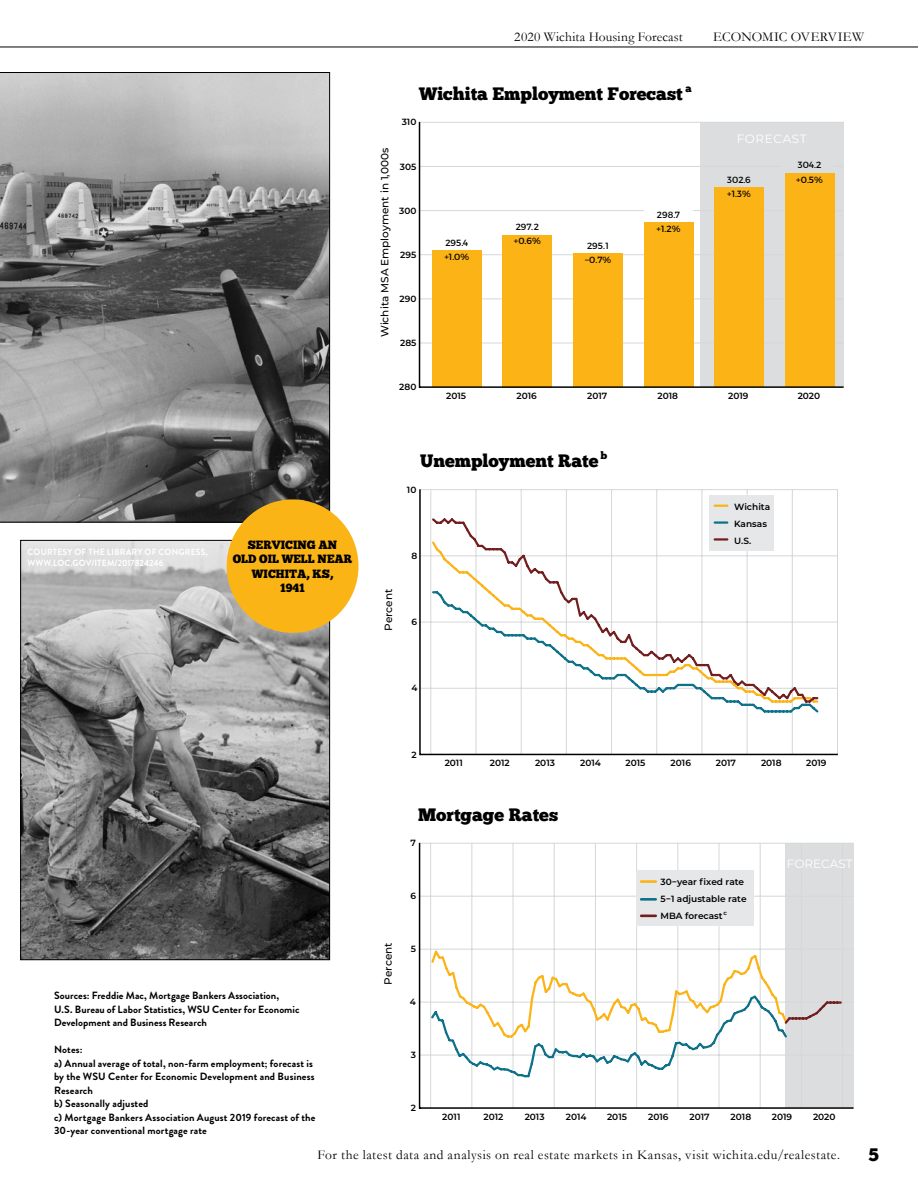
<style>
.page{position:relative;width:918px;height:1188px;background:#fff}
.page>*{position:absolute;margin:0;border:0;box-sizing:border-box;transform-origin:0 0}
.t1{font:18px "Chunk Five Ex";color:#000}
.t2{font:13.5px "Garamond";letter-spacing:.03em;color:#000}
.t3{font:13.5px "Garamond";letter-spacing:.01em;color:#000}
.t4{font:12px/14.4px "Chunk Five";color:#000;text-align:center;scale:.96 1}
.t5{font:12px "Montserrat";letter-spacing:.05em;color:#fff}
.t6{font:12px "Montserrat";color:#fff}
.t7{font:700 10.5px/13.5px "Brandon Grotesque";letter-spacing:.01em;color:#000}
.t8{font:500 10.5px "Montserrat";color:#000}
.t9{font:600 9px/17px "Montserrat";color:#000}
.t10{font:9px/14.2px "Montserrat";color:#000}
.t11{font:700 9px/10.8px "Brandon Grotesque";letter-spacing:.02em;color:#fff;scale:.96 1}
</style>
<div class="page">
<hr style="left:0;top:47px;width:918px;height:1px;background:#000">
<svg style="left:0;top:72px;width:330px;height:451px;background:#828282"></svg>
<img style="left:22px;top:542px;width:306px;height:416px">
<div style="left:701px;top:122px;width:143px;height:265px;background:#dcddde"></div>
<hr style="left:420px;top:210px;width:224px;height:1px;background:#d5d7d8">
<hr style="left:420px;top:122px;width:424px;height:1px;background:#d5d7d8">
<hr style="left:420px;top:166px;width:362px;height:1px;background:#d5d7d8">
<hr style="left:693px;top:210px;width:151px;height:1px;background:#d5d7d8">
<hr style="left:420px;top:254px;width:424px;height:1px;background:#d5d7d8">
<hr style="left:420px;top:298px;width:424px;height:1px;background:#d5d7d8">
<hr style="left:420px;top:343px;width:424px;height:1px;background:#d5d7d8">
<div style="left:432px;top:251px;width:49px;height:136px;background:#fcb316"></div>
<div style="left:503px;top:235px;width:49px;height:152px;background:#fcb316"></div>
<div style="left:573px;top:254px;width:50px;height:133px;background:#fcb316"></div>
<div style="left:644px;top:222px;width:49px;height:165px;background:#fcb316"></div>
<div style="left:785px;top:173px;width:49px;height:214px;background:#fcb316"></div>
<div style="left:714px;top:188px;width:50px;height:199px;background:#fcb316"></div>
<hr style="left:419px;top:122px;width:1px;height:266px;background:#000">
<hr style="left:420px;top:386px;width:424px;height:2px;background:#000">
<hr style="left:837px;top:490px;width:1px;height:265px;background:#d5d7d8">
<hr style="left:792px;top:490px;width:1px;height:265px;background:#d5d7d8">
<hr style="left:747px;top:490px;width:1px;height:265px;background:#d5d7d8">
<hr style="left:702px;top:490px;width:1px;height:265px;background:#d5d7d8">
<hr style="left:656px;top:490px;width:1px;height:265px;background:#d5d7d8">
<hr style="left:611px;top:490px;width:1px;height:265px;background:#d5d7d8">
<hr style="left:566px;top:490px;width:1px;height:265px;background:#d5d7d8">
<hr style="left:521px;top:490px;width:1px;height:265px;background:#d5d7d8">
<hr style="left:476px;top:490px;width:1px;height:265px;background:#d5d7d8">
<hr style="left:430px;top:490px;width:1px;height:265px;background:#d5d7d8">
<hr style="left:420px;top:489px;width:418px;height:1px;background:#d5d7d8">
<hr style="left:420px;top:555px;width:418px;height:1px;background:#d5d7d8">
<hr style="left:420px;top:622px;width:418px;height:1px;background:#d5d7d8">
<hr style="left:420px;top:688px;width:418px;height:1px;background:#d5d7d8">
<div style="left:710px;top:495px;width:64px;height:55px;background:#e6e7e8"></div>
<svg style="left:431px;top:705px;width:388px;height:10px"></svg>
<svg style="left:430px;top:516px;width:390px;height:189px"></svg>
<svg style="left:715px;top:505px;width:12px;height:2px"></svg>
<svg style="left:715px;top:521px;width:12px;height:3px"></svg>
<svg style="left:715px;top:538px;width:12px;height:3px"></svg>
<hr style="left:419px;top:489px;width:2px;height:266px;background:#000">
<hr style="left:420px;top:754px;width:418px;height:1px;background:#000">
<div style="left:785px;top:843px;width:69px;height:265px;background:#dcddde"></div>
<hr style="left:842px;top:843px;width:1px;height:265px;background:#d5d7d8">
<hr style="left:801px;top:843px;width:1px;height:265px;background:#d5d7d8">
<hr style="left:760px;top:843px;width:1px;height:265px;background:#d5d7d8">
<hr style="left:719px;top:843px;width:1px;height:265px;background:#d5d7d8">
<hr style="left:677px;top:843px;width:1px;height:265px;background:#d5d7d8">
<hr style="left:636px;top:843px;width:1px;height:265px;background:#d5d7d8">
<hr style="left:595px;top:843px;width:1px;height:265px;background:#d5d7d8">
<hr style="left:554px;top:843px;width:1px;height:265px;background:#d5d7d8">
<hr style="left:513px;top:843px;width:1px;height:265px;background:#d5d7d8">
<hr style="left:471px;top:843px;width:1px;height:265px;background:#d5d7d8">
<hr style="left:430px;top:843px;width:1px;height:265px;background:#d5d7d8">
<hr style="left:420px;top:843px;width:434px;height:1px;background:#d5d7d8">
<hr style="left:420px;top:896px;width:434px;height:1px;background:#d5d7d8">
<hr style="left:420px;top:949px;width:434px;height:1px;background:#d5d7d8">
<hr style="left:420px;top:1002px;width:434px;height:1px;background:#d5d7d8">
<hr style="left:420px;top:1055px;width:434px;height:1px;background:#d5d7d8">
<div style="left:636px;top:870px;width:118px;height:56px;background:#e6e7e8"></div>
<hr style="left:641px;top:880px;width:15px;height:3px;background:#fcb316">
<hr style="left:641px;top:898px;width:15px;height:3px;background:#0d7189">
<svg style="left:641px;top:915px;width:15px;height:2px"></svg>
<svg style="left:429px;top:949px;width:413px;height:130px"></svg>
<hr style="left:419px;top:843px;width:1px;height:266px;background:#000">
<hr style="left:420px;top:1107px;width:434px;height:2px;background:#000">
<div style="left:227px;top:499px;width:132px;height:134px;background:#fbb416;border-radius:50%"></div>
<p class="t3" style="left:514px;top:28px;width:170px">2020 Wichita Housing Forecast</p>
<p class="t3" style="left:713px;top:28px;width:152px">ECONOMIC OVERVIEW</p>
<h1 class="t1" style="left:419px;top:80px;width:274px">Wichita Employment Forecast <sup>a</sup></h1>
<p class="t11" style="left:28px;top:547px;width:189px">COURTESY OF THE LIBRARY OF CONGRESS,<br>WWW.LOC.GOV/ITEM/2017824246</p>
<p class="t4" style="left:233px;top:538px;width:126px">SERVICING AN<br>OLD OIL WELL NEAR<br>WICHITA, KS,<br>1941</p>
<p class="t7" style="left:54px;top:989px;width:247px">Sources: Freddie Mac, Mortgage Bankers Association,<br>U.S. Bureau of Labor Statistics, WSU Center for Economic<br>Development and Business Research</p>
<p class="t7" style="left:54px;top:1043px;width:263px">Notes:<br>a) Annual average of total, non-farm employment; forecast is by the WSU Center for Economic Development and Business Research<br>b) Seasonally adjusted<br>c) Mortgage Bankers Association August 2019 forecast of the 30-year conventional mortgage rate</p>
<p class="t9" style="left:402px;top:113px;width:16px">310</p>
<p class="t8" style="left:377px;top:337px;width:191px;rotate:-90deg">Wichita MSA Employment in 1,000s</p>
<p class="t9" style="left:400px;top:158px;width:18px">305</p>
<p class="t9" style="left:399px;top:202px;width:19px">300</p>
<p class="t9" style="left:400px;top:246px;width:18px">295</p>
<p class="t9" style="left:400px;top:290px;width:18px">290</p>
<p class="t9" style="left:400px;top:334px;width:18px">285</p>
<p class="t9" style="left:399px;top:378px;width:19px">280</p>
<p class="t10" style="left:444px;top:236px;width:26px">295.4 +1.0%</p>
<p class="t9" style="left:446px;top:387px;width:21px">2015</p>
<p class="t10" style="left:514px;top:220px;width:28px">297.2 +0.6%</p>
<p class="t10" style="left:585px;top:239px;width:28px">295.1 −0.7%</p>
<p class="t9" style="left:517px;top:387px;width:22px">2016</p>
<p class="t9" style="left:587px;top:387px;width:22px">2017</p>
<h1 class="t1" style="left:420px;top:447px;width:189px">Unemployment Rate <sup>b</sup></h1>
<p class="t9" style="left:407px;top:481px;width:11px">10</p>
<p class="t9" style="left:412px;top:547px;width:7px">8</p>
<p class="t8" style="left:381px;top:631px;width:44px;rotate:-90deg">Percent</p>
<p class="t9" style="left:412px;top:613px;width:7px">6</p>
<p class="t9" style="left:412px;top:679px;width:8px">4</p>
<p class="t9" style="left:412px;top:746px;width:7px">2</p>
<p class="t10" style="left:657px;top:207px;width:25px">298.7 +1.2%</p>
<p class="t9" style="left:658px;top:387px;width:22px">2018</p>
<p class="t5" style="left:737px;top:132px;width:72px">FORECAST</p>
<p class="t10" style="left:727px;top:173px;width:25px">302.6 +1.3%</p>
<p class="t10" style="left:796px;top:158px;width:28px">304.2 +0.5%</p>
<p class="t9" style="left:728px;top:387px;width:22px">2019</p>
<p class="t9" style="left:798px;top:387px;width:24px">2020</p>
<p class="t9" style="left:734px;top:498px;width:38px">Wichita<br>Kansas<br>U.S.</p>
<p class="t9" style="left:445px;top:754px;width:20px">2011</p>
<p class="t9" style="left:490px;top:754px;width:21px">2012</p>
<p class="t9" style="left:535px;top:754px;width:21px">2013</p>
<p class="t9" style="left:580px;top:754px;width:22px">2014</p>
<p class="t9" style="left:625px;top:754px;width:21px">2015</p>
<p class="t9" style="left:671px;top:754px;width:22px">2016</p>
<p class="t9" style="left:716px;top:754px;width:22px">2017</p>
<p class="t9" style="left:761px;top:754px;width:22px">2018</p>
<p class="t9" style="left:806px;top:754px;width:22px">2019</p>
<h1 class="t1" style="left:418px;top:801px;width:142px">Mortgage Rates</h1>
<p class="t9" style="left:411px;top:834px;width:7px">7</p>
<p class="t8" style="left:381px;top:985px;width:44px;rotate:-90deg">Percent</p>
<p class="t9" style="left:410px;top:887px;width:7px">6</p>
<p class="t9" style="left:411px;top:940px;width:7px">5</p>
<p class="t9" style="left:410px;top:993px;width:8px">4</p>
<p class="t9" style="left:411px;top:1046px;width:7px">3</p>
<p class="t9" style="left:411px;top:1099px;width:7px">2</p>
<p class="t9" style="left:660px;top:873px;width:88px">30−year fixed rate<br>5−1 adjustable rate<br>MBA forecast<sup>c</sup></p>
<p class="t6" style="left:787px;top:855px;width:67px">FORECAST</p>
<p class="t9" style="left:442px;top:1108px;width:20px">2011</p>
<p class="t9" style="left:483px;top:1108px;width:21px">2012</p>
<p class="t9" style="left:525px;top:1108px;width:21px">2013</p>
<p class="t9" style="left:566px;top:1108px;width:22px">2014</p>
<p class="t9" style="left:607px;top:1108px;width:21px">2015</p>
<p class="t9" style="left:648px;top:1108px;width:22px">2016</p>
<p class="t9" style="left:689px;top:1108px;width:22px">2017</p>
<p class="t9" style="left:731px;top:1108px;width:22px">2018</p>
<p class="t9" style="left:772px;top:1108px;width:22px">2019</p>
<p class="t9" style="left:813px;top:1108px;width:24px">2020</p>
<p class="t2" style="left:317px;top:1146px;width:524px">For the latest data and analysis on real estate markets in Kansas, visit wichita.edu/realestate.</p>
<h1 class="t1" style="left:869px;top:1141px;width:12px">5</h1>
</div>
